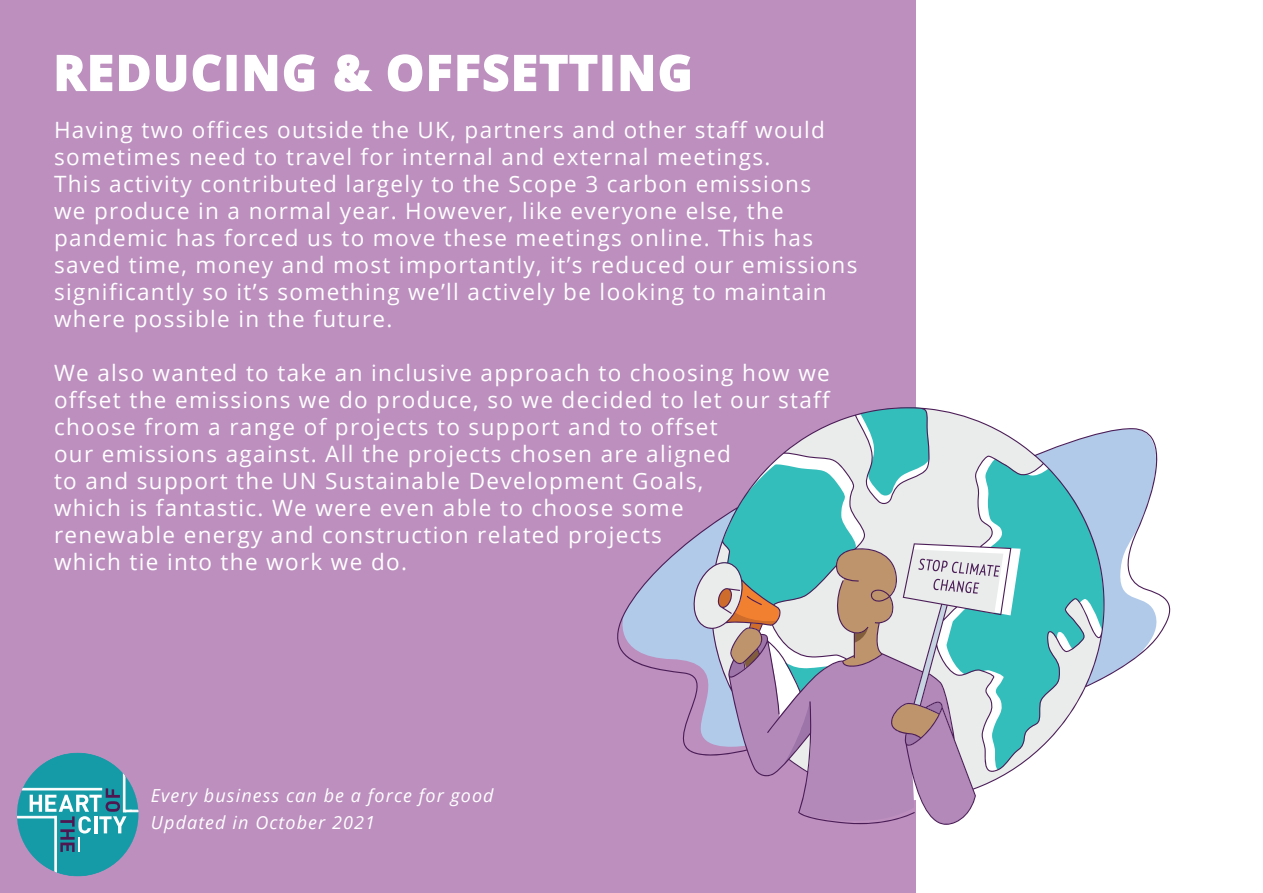
<style>
.page{position:relative;width:1263px;height:893px;background:#fff}
.page>*{position:absolute;margin:0;border:0;box-sizing:border-box;transform-origin:0 0}
.t1{font:700 46.5px "Open Sans";letter-spacing:.06em;color:#fff}
.t2{font:22.5px/27px "Open Sans";letter-spacing:.06em;color:#fff}
.t3{font:italic 18px/27px "Open Sans";letter-spacing:.06em;color:#fff}
</style>
<div class="page">
<div style="left:0;top:0;width:915px;height:893px;background:#bc8fbe"></div>
<svg style="left:17px;top:753px;width:121px;height:123px"></svg>
<svg style="left:56px;top:54px;width:166px;height:38px"></svg>
<div style="left:227px;top:55px;width:10px;height:36px;border:3px solid #fff"></div>
<svg style="left:244px;top:54px;width:71px;height:38px"></svg>
<svg style="left:334px;top:54px;width:39px;height:38px"></svg>
<svg style="left:387px;top:54px;width:211px;height:38px"></svg>
<div style="left:602px;top:55px;width:10px;height:36px;border:3px solid #fff"></div>
<svg style="left:620px;top:54px;width:71px;height:38px"></svg>
<svg style="left:617px;top:407px;width:549px;height:417px"></svg>
<h1 class="t1" style="left:54px;top:40px;width:640px">REDUCING &amp; OFFSETTING</h1>
<p class="t2" style="left:54px;top:116px;width:805px">Having two offices outside the UK, partners and other staff would sometimes need to travel for internal and external meetings.<br>This activity contributed largely to the Scope 3 carbon emissions<br>we produce in a normal year. However, like everyone else, the pandemic has forced us to move these meetings online. This has saved time, money and most importantly, it’s reduced our emissions significantly so it’s something we’ll actively be looking to maintain where possible in the future.</p>
<p class="t2" style="left:54px;top:359px;width:777px">We also wanted to take an inclusive approach to choosing how we offset the emissions we do produce, so we decided to let our staff choose from a range of projects to support and to offset<br>our emissions against. All the projects chosen are aligned<br>to and support the UN Sustainable Development Goals,<br>which is fantastic. We were even able to choose some<br>renewable energy and construction related projects<br>which tie into the work we do.</p>
<p class="t3" style="left:151px;top:782px;width:344px">Every business can be a force for good<br>Updated in October 2021</p>
</div>
